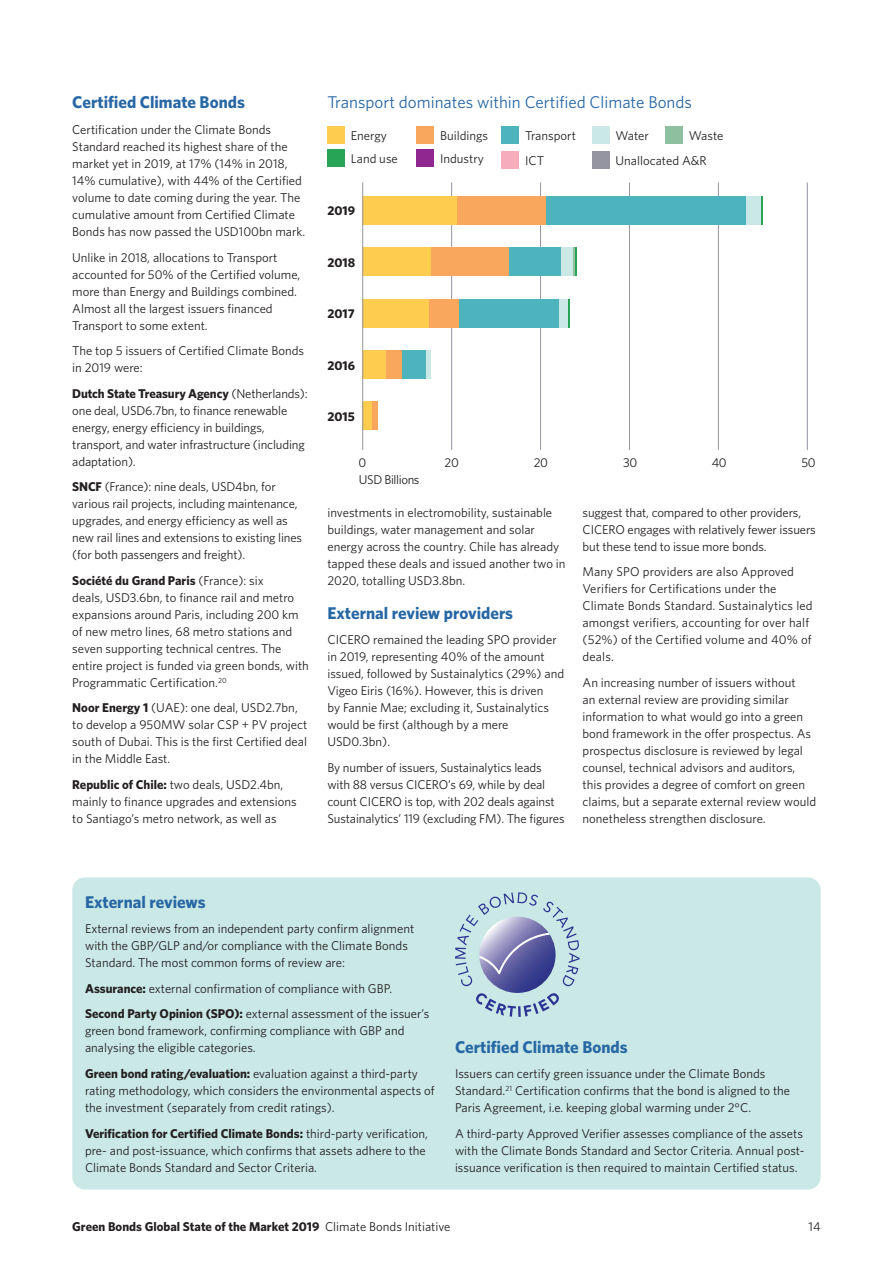
<style>
.page{position:relative;width:893px;height:1263px;background:#fff}
.page>*{position:absolute;margin:0;border:0;box-sizing:border-box;transform-origin:0 0}
.t1{font:700 16.95px "Whitney";color:#2767a4}
.t2{font:16.95px "Whitney";color:#2767a4}
.t3{font:12.75px/17px "Whitney";color:#231f20}
.t4{font:700 12.75px "Whitney";color:#231f20}
.t5{font:12.75px "Whitney";letter-spacing:-.03em;color:#231f20}
.s1{font-weight:700}
.s2{font-weight:400}
</style>
<div class="page">
<div style="left:592px;top:152px;width:17px;height:17px;background:#9595a2"></div>
<div style="left:502px;top:152px;width:17px;height:17px;background:#f7acbb"></div>
<div style="left:327px;top:127px;width:17px;height:17px;background:#fecc4e"></div>
<div style="left:417px;top:127px;width:17px;height:17px;background:#f9a75d"></div>
<div style="left:502px;top:127px;width:17px;height:17px;background:#4db4bd"></div>
<div style="left:592px;top:127px;width:17px;height:17px;background:#c9e8e6"></div>
<div style="left:665px;top:127px;width:17px;height:17px;background:#8dc09f"></div>
<div style="left:327px;top:150px;width:17px;height:17px;background:#28a456"></div>
<div style="left:417px;top:150px;width:17px;height:17px;background:#90268f"></div>
<hr style="left:540px;top:182px;width:1px;height:268px;background:#9595a2">
<hr style="left:451px;top:182px;width:1px;height:268px;background:#9595a2">
<hr style="left:629px;top:182px;width:1px;height:268px;background:#9595a2">
<hr style="left:718px;top:182px;width:1px;height:268px;background:#9595a2">
<hr style="left:807px;top:182px;width:1px;height:268px;background:#9595a2">
<div style="left:362px;top:196px;width:95px;height:29px;background:#fecc4e"></div>
<div style="left:746px;top:196px;width:15px;height:29px;background:#c9e8e6"></div>
<svg style="left:761px;top:196px;width:1px;height:29px"></svg>
<div style="left:457px;top:196px;width:89px;height:29px;background:#f9a75d"></div>
<div style="left:546px;top:196px;width:200px;height:29px;background:#4db4bd"></div>
<div style="left:362px;top:247px;width:70px;height:29px;background:#fecc4e"></div>
<div style="left:559px;top:247px;width:14px;height:29px;background:#c9e8e6"></div>
<div style="left:432px;top:247px;width:77px;height:29px;background:#f9a75d"></div>
<hr style="left:573px;top:247px;width:2px;height:29px;background:#8dc09f">
<svg style="left:575px;top:247px;width:1px;height:29px"></svg>
<div style="left:509px;top:247px;width:52px;height:29px;background:#4db4bd"></div>
<div style="left:362px;top:401px;width:11px;height:29px;background:#fecc4e"></div>
<div style="left:373px;top:401px;width:5px;height:29px;background:#f9a75d"></div>
<div style="left:362px;top:350px;width:24px;height:29px;background:#fecc4e"></div>
<div style="left:426px;top:350px;width:5px;height:29px;background:#c9e8e6"></div>
<div style="left:386px;top:350px;width:16px;height:29px;background:#f9a75d"></div>
<div style="left:402px;top:350px;width:24px;height:29px;background:#4db4bd"></div>
<div style="left:362px;top:299px;width:67px;height:29px;background:#fecc4e"></div>
<div style="left:558px;top:299px;width:10px;height:29px;background:#c9e8e6"></div>
<svg style="left:568px;top:299px;width:1px;height:29px"></svg>
<div style="left:429px;top:299px;width:30px;height:29px;background:#f9a75d"></div>
<div style="left:459px;top:299px;width:99px;height:29px;background:#4db4bd"></div>
<hr style="left:362px;top:182px;width:1px;height:268px;background:#9595a2">
<div style="left:72px;top:877px;width:749px;height:312px;background:#c9e8e6;border-radius:13px"></div>
<svg style="left:479px;top:917px;width:77px;height:76px"></svg>
<svg style="left:455px;top:892px;width:125px;height:94px"></svg>
<svg style="left:476px;top:993px;width:83px;height:24px"></svg>
<h1 class="t1" style="left:72px;top:91px;width:174px">Certified Climate Bonds</h1>
<p class="t3" style="left:72px;top:121px;width:234px">Certification under the Climate Bonds Standard reached its highest share of the market yet in 2019, at 17% (14% in 2018, 14% cumulative), with 44% of the Certified volume to date coming during the year. The cumulative amount from Certified Climate Bonds has now passed the USD100bn mark.</p>
<p class="t3" style="left:72px;top:248px;width:230px">Unlike in 2018, allocations to Transport accounted for 50% of the Certified volume, more than Energy and Buildings combined.<br>Almost all the largest issuers financed Transport to some extent.</p>
<p class="t3" style="left:72px;top:342px;width:233px">The top 5 issuers of Certified Climate Bonds in 2019 were:</p>
<p class="t3" style="left:72px;top:384px;width:237px"><span class="s1">Dutch State Treasury Agency</span> (Netherlands): one deal, USD6.7bn, to finance renewable energy, energy efficiency in buildings, transport, and water infrastructure (including adaptation).</p>
<p class="t3" style="left:72px;top:478px;width:231px"><span class="s1">SNCF</span> (France): nine deals, USD4bn, for various rail projects, including maintenance, upgrades, and energy efficiency as well as new rail lines and extensions to existing lines (for both passengers and freight).</p>
<p class="t3" style="left:72px;top:571px;width:238px"><span class="s1">Société du Grand Paris</span> (France): six<br>deals, USD3.6bn, to finance rail and metro expansions around Paris, including 200 km of new metro lines, 68 metro stations and seven supporting technical centres. The entire project is funded via green bonds, with Programmatic Certification.<sup>20</sup></p>
<p class="t3" style="left:72px;top:699px;width:236px"><span class="s1">Noor Energy 1</span> (UAE): one deal, USD2.7bn, to develop a 950MW solar CSP + PV project south of Dubai. This is the first Certified deal in the Middle East.</p>
<p class="t3" style="left:72px;top:776px;width:226px"><span class="s1">Republic of Chile:</span> two deals, USD2.4bn, mainly to finance upgrades and extensions to Santiago’s metro network, as well as</p>
<h1 class="t2" style="left:327px;top:91px;width:366px">Transport dominates within Certified Climate Bonds</h1>
<p class="t3" style="left:351px;top:127px;width:38px">Energy</p>
<p class="t3" style="left:440px;top:127px;width:50px">Buildings</p>
<p class="t3" style="left:525px;top:127px;width:52px">Transport</p>
<p class="t3" style="left:615px;top:127px;width:35px">Water</p>
<p class="t3" style="left:689px;top:127px;width:36px">Waste</p>
<p class="t3" style="left:351px;top:150px;width:49px">Land use</p>
<p class="t3" style="left:440px;top:150px;width:45px">Industry</p>
<p class="t3" style="left:525px;top:152px;width:20px">ICT</p>
<p class="t3" style="left:615px;top:152px;width:93px">Unallocated A&amp;R</p>
<p class="t4" style="left:327px;top:202px;width:29px">2019</p>
<p class="t4" style="left:327px;top:254px;width:29px">2018</p>
<p class="t4" style="left:327px;top:305px;width:29px">2017</p>
<p class="t4" style="left:327px;top:357px;width:29px">2016</p>
<p class="t4" style="left:327px;top:408px;width:29px">2015</p>
<p class="t3" style="left:359px;top:454px;width:9px">0</p>
<p class="t3" style="left:801px;top:454px;width:16px">50</p>
<p class="t5" style="left:359px;top:471px;width:62px">USD Billions</p>
<p class="t3" style="left:445px;top:454px;width:16px">20</p>
<p class="t3" style="left:534px;top:454px;width:16px">20</p>
<p class="t3" style="left:623px;top:454px;width:16px">30</p>
<p class="t3" style="left:712px;top:454px;width:17px">40</p>
<p class="t3" style="left:327px;top:503px;width:240px">investments in electromobility, sustainable buildings, water management and solar energy across the country. Chile has already tapped these deals and issued another two in 2020, totalling USD3.8bn.</p>
<h1 class="t1" style="left:327px;top:601px;width:187px">External review providers</h1>
<p class="t3" style="left:327px;top:631px;width:238px">CICERO remained the leading SPO provider in 2019, representing 40% of the amount issued, followed by Sustainalytics (29%) and Vigeo Eiris (16%). However, this is driven<br>by Fannie Mae; excluding it, Sustainalytics would be first (although by a mere USD0.3bn).</p>
<p class="t3" style="left:327px;top:758px;width:239px">By number of issuers, Sustainalytics leads with 88 versus CICERO’s 69, while by deal count CICERO is top, with 202 deals against Sustainalytics’ 119 (excluding FM). The figures</p>
<p class="t3" style="left:583px;top:503px;width:235px">suggest that, compared to other providers,<br>CICERO engages with relatively fewer issuers but these tend to issue more bonds.</p>
<p class="t3" style="left:583px;top:563px;width:232px">Many SPO providers are also Approved Verifiers for Certifications under the Climate Bonds Standard. Sustainalytics led amongst verifiers, accounting for over half (52%) of the Certified volume and 40% of deals.</p>
<p class="t3" style="left:583px;top:673px;width:235px">An increasing number of issuers without<br>an external review are providing similar information to what would go into a green bond framework in the offer prospectus. As prospectus disclosure is reviewed by legal counsel, technical advisors and auditors, this provides a degree of comfort on green claims, but a separate external review would nonetheless strengthen disclosure.</p>
<h1 class="t1" style="left:85px;top:891px;width:122px">External reviews</h1>
<p class="t3" style="left:85px;top:920px;width:331px">External reviews from an independent party confirm alignment with the GBP/GLP and/or compliance with the Climate Bonds<br>Standard. The most common forms of review are:</p>
<p class="t3" style="left:85px;top:975px;width:346px;line-height:25.5px"><span class="s1">Assurance:</span> external confirmation of compliance with GBP.<br><span class="s1">Second Party Opinion (SPO):</span> external assessment of the issuer’s</p>
<p class="t3" style="left:85px;top:1022px;width:321px">green bond framework, confirming compliance with GBP and analysing the eligible categories.</p>
<p class="t3" style="left:85px;top:1065px;width:351px"><span class="s1">Green bond rating/evaluation:</span> evaluation against a third-party rating methodology, which considers the environmental aspects of the investment (separately from credit ratings).</p>
<p class="t3" style="left:85px;top:1124px;width:344px"><span class="s1">Verification for Certified Climate Bonds:</span> third-party verification, pre- and post-issuance, which confirms that assets adhere to the<br>Climate Bonds Standard and Sector Criteria.</p>
<h1 class="t1" style="left:455px;top:1035px;width:174px">Certified Climate Bonds</h1>
<p class="t3" style="left:455px;top:1065px;width:337px">Issuers can certify green issuance under the Climate Bonds<br>Standard.<sup>21</sup> Certification confirms that the bond is aligned to the<br>Paris Agreement, i.e. keeping global warming under 2°C.</p>
<p class="t3" style="left:455px;top:1124px;width:351px">A third-party Approved Verifier assesses compliance of the assets with the Climate Bonds Standard and Sector Criteria. Annual post&shy;issuance verification is then required to maintain Certified status.</p>
<p class="t4" style="left:72px;top:1218px;width:380px">Green Bonds Global State of the Market 2019 <span class="s2">Climate Bonds Initiative</span></p>
<p class="t3" style="left:809px;top:1218px;width:14px">14</p>
</div>
